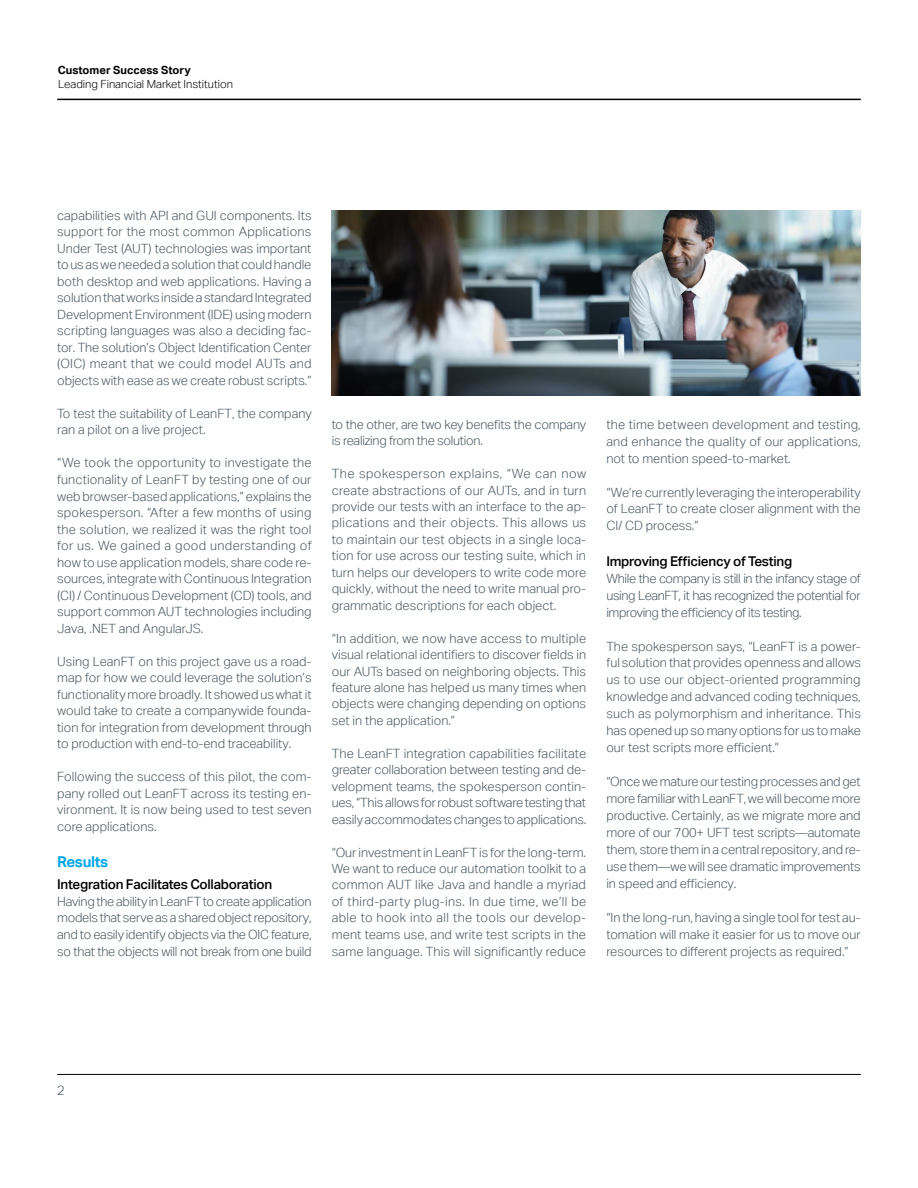
<style>
.page{position:relative;width:918px;height:1188px;background:#fff}
.page>*{position:absolute;margin:0;border:0;box-sizing:border-box;transform-origin:0 0}
.subhead_10_13-blue{font:700 15px "Aktiv Grotesk";letter-spacing:-.02em;color:#00a6e9}
.subhead_9_12_first_l{font:500 13.5px "Aktiv Grotesk";letter-spacing:-.02em;color:#000}
.t1{font:300 13.5px "Aktiv Grotesk";color:#455560}
.body_8_5_11-grey{font:300 12.75px/16.5px "Aktiv Grotesk";color:#455560;text-align:justify}
.body_8_5_11-grey-2{font:300 12.75px/16.5px "Aktiv Grotesk";letter-spacing:-.02em;color:#455560}
.t2{font:300 11.25px "Aktiv Grotesk";color:#000}
.t3{font:700 11.25px "Aktiv Grotesk";color:#000}
</style>
<div class="page">
<hr style="left:57px;top:1074px;width:804px;height:1px;background:#000">
<hr style="left:57px;top:99px;width:804px;height:1px;background:#000">
<img style="left:332px;top:211px;width:529px;height:185px">
<p class="t3" style="left:58px;top:63px;width:135px">Customer Success Story</p>
<p class="t2" style="left:58px;top:78px;width:176px">Leading Financial Market Institution</p>
<p class="body_8_5_11-grey" style="left:57px;top:207px;width:256px">capabilities with API and GUI components. Its support for the most common Applications Under Test (AUT) technologies was important to us as we needed a solution that could handle both desktop and web applications. Having a solution that works inside a standard Integrated Development Environment (IDE) using modern scripting languages was also a deciding fac&shy;tor. The solution’s Object Identification Center (OIC) meant that we could model AUTs and objects with ease as we create robust scripts.”</p>
<p class="body_8_5_11-grey" style="left:57px;top:405px;width:256px">To test the suitability of LeanFT, the company ran a pilot on a live project.</p>
<p class="body_8_5_11-grey" style="left:57px;top:455px;width:256px">“We took the opportunity to investigate the functionality of LeanFT by testing one of our web browser-based applications,” explains the spokesperson. “After a few months of using the solution, we realized it was the right tool for us. We gained a good understanding of how to use application models, share code re&shy;sources, integrate with Continuous Integration (CI) / Continuous Development (CD) tools, and support common AUT technologies including Java, .NET and AngularJS.</p>
<p class="body_8_5_11-grey" style="left:57px;top:653px;width:256px">Using LeanFT on this project gave us a road&shy;map for how we could leverage the solution’s functionality more broadly. It showed us what it would take to create a companywide founda&shy;tion for integration from development through to production with end-to-end traceability.</p>
<p class="body_8_5_11-grey" style="left:57px;top:769px;width:256px">Following the success of this pilot, the com&shy;pany rolled out LeanFT across its testing en&shy;vironment. It is now being used to test seven core applications.</p>
<p class="subhead_10_13-blue" style="left:57px;top:852px;width:53px">Results</p>
<p class="subhead_9_12_first_l" style="left:57px;top:876px;width:217px">Integration Facilitates Collaboration</p>
<p class="body_8_5_11-grey" style="left:57px;top:893px;width:256px">Having the ability in LeanFT to create application models that serve as a shared object repository, and to easily identify objects via the OIC feature, so that the objects will not break from one build</p>
<p class="body_8_5_11-grey-2" style="left:332px;top:416px;width:256px">to the other, are two key benefits the company is realizing from the solution.</p>
<p class="body_8_5_11-grey" style="left:332px;top:465px;width:256px">The spokesperson explains, “We can now create abstractions of our AUTs, and in turn provide our tests with an interface to the ap&shy;plications and their objects. This allows us to maintain our test objects in a single loca&shy;tion for use across our testing suite, which in turn helps our developers to write code more quickly, without the need to write manual pro&shy;grammatic descriptions for each object.</p>
<p class="body_8_5_11-grey" style="left:332px;top:630px;width:256px">“In addition, we now have access to multiple visual relational identifiers to discover fields in our AUTs based on neighboring objects. This feature alone has helped us many times when objects were changing depending on options set in the application.”</p>
<p class="body_8_5_11-grey" style="left:332px;top:745px;width:256px">The LeanFT integration capabilities facilitate greater collaboration between testing and de&shy;velopment teams, the spokesperson contin&shy;ues, “This allows for robust software testing that easily accommodates changes to applications.</p>
<p class="body_8_5_11-grey" style="left:332px;top:844px;width:256px">“Our investment in LeanFT is for the long-term.<br>We want to reduce our automation toolkit to a common AUT like Java and handle a myriad of third-party plug-ins. In due time, we’ll be able to hook into all the tools our develop&shy;ment teams use, and write test scripts in the same language. This will significantly reduce</p>
<p class="body_8_5_11-grey" style="left:606px;top:416px;width:256px;line-height:17px">the time between development and testing, and enhance the quality of our applications, not to mention speed-to-market.</p>
<p class="body_8_5_11-grey" style="left:606px;top:484px;width:256px;line-height:17px">“We’re currently leveraging the interoperability of LeanFT to create closer alignment with the CI/ CD process.”</p>
<p class="subhead_9_12_first_l" style="left:606px;top:553px;width:187px">Improving Efficiency of Testing</p>
<p class="body_8_5_11-grey" style="left:606px;top:570px;width:256px;line-height:17px">While the company is still in the infancy stage of using LeanFT, it has recognized the potential for improving the efficiency of its testing.</p>
<p class="body_8_5_11-grey" style="left:606px;top:638px;width:256px;line-height:17px">The spokesperson says, “LeanFT is a power&shy;ful solution that provides openness and allows us to use our object-oriented programming knowledge and advanced coding techniques, such as polymorphism and inheritance. This has opened up so many options for us to make our test scripts more efficient.”</p>
<p class="body_8_5_11-grey" style="left:606px;top:773px;width:256px;line-height:17px">“Once we mature our testing processes and get more familiar with LeanFT, we will become more productive. Certainly, as we migrate more and more of our 700+ UFT test scripts—automate them, store them in a central repository, and re&shy;use them—we will see dramatic improvements in speed and efficiency.</p>
<p class="body_8_5_11-grey" style="left:606px;top:909px;width:256px;line-height:17px">“In the long-run, having a single tool for test au&shy;tomation will make it easier for us to move our resources to different projects as required.”</p>
<p class="t1" style="left:57px;top:1082px;width:9px">2</p>
</div>
